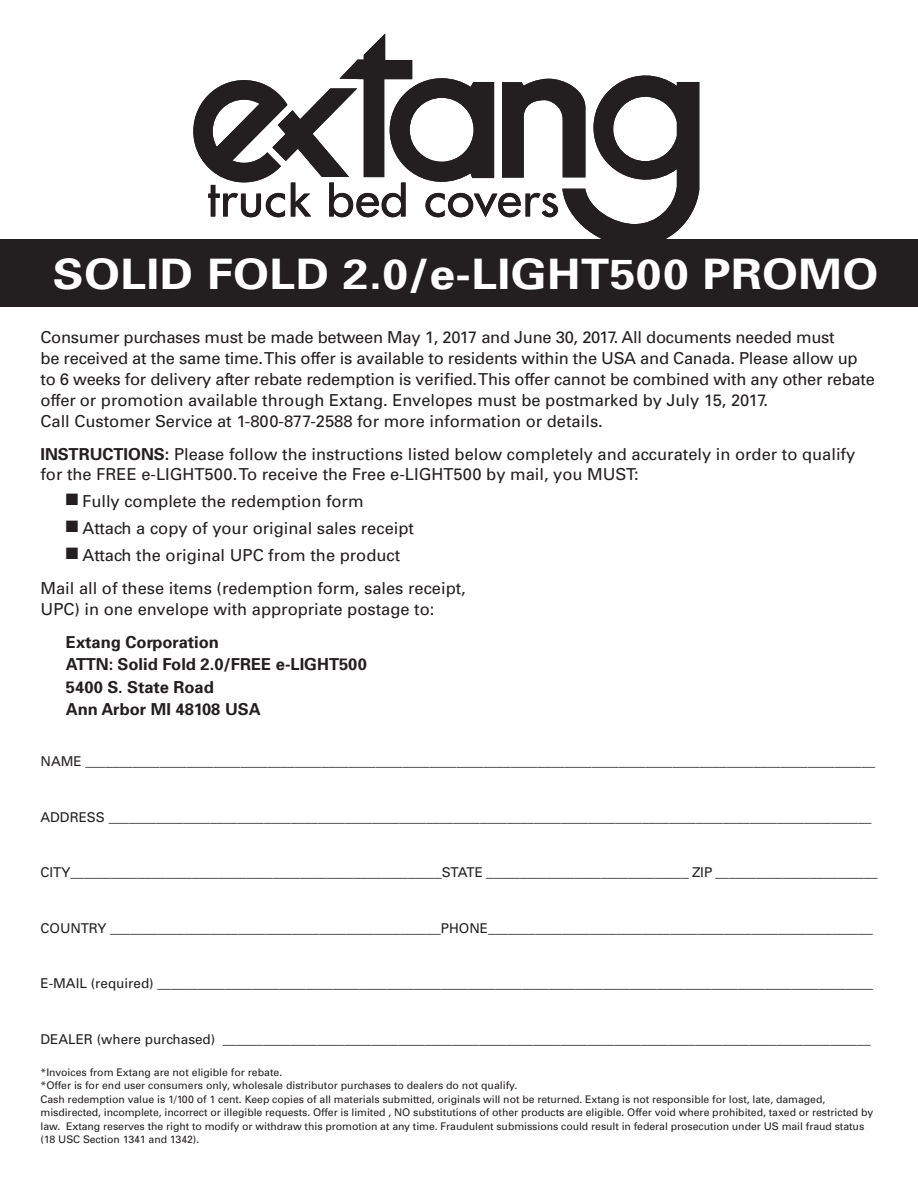
<style>
.page{position:relative;width:918px;height:1188px;background:#fff}
.page>*{position:absolute;margin:0;border:0;box-sizing:border-box;transform-origin:0 0}
.t1{font:700 42px "Univers";letter-spacing:.01em;color:#fff;scale:1.1 1}
.t2{font:16.5px/21px "Univers";color:#231f20}
.t3{font:700 16.5px/22.5px "Univers";color:#231f20}
.t4{font:13.5px "Univers";color:#231f20}
.t5{font:10.5px/13.5px "Univers";letter-spacing:-.005em;color:#231f20}
.s1{font-weight:700}
</style>
<div class="page">
<div style="left:0;top:239px;width:918px;height:67px;background:#231f20"></div>
<svg style="left:193px;top:33px;width:506px;height:206px"></svg>
<h1 class="t1" style="left:53px;top:259px;width:752px">SOLID FOLD 2.0/e-LIGHT500 PROMO</h1>
<p class="t2" style="left:41px;top:328px;width:836px">Consumer purchases must be made between May 1, 2017 and June 30, 2017. All documents needed must<br>be received at the same time. This offer is available to residents within the USA and Canada. Please allow up to 6 weeks for delivery after rebate redemption is verified. This offer cannot be combined with any other rebate offer or promotion available through Extang. Envelopes must be postmarked by July 15, 2017.<br>Call Customer Service at 1-800-877-2588 for more information or details.</p>
<p class="t2" style="left:41px;top:446px;width:816px;line-height:19.5px"><span class="s1">INSTRUCTIONS:</span> Please follow the instructions listed below completely and accurately in order to qualify for the FREE e-LIGHT500. To receive the Free e-LIGHT500 by mail, you MUST:</p>
<p class="t2" style="left:82px;top:489px;width:333px;line-height:27px">Fully complete the redemption form<br>Attach a copy of your original sales receipt<br>Attach the original UPC from the product</p>
<p class="t2" style="left:41px;top:579px;width:427px">Mail all of these items (redemption form, sales receipt,<br>UPC) in one envelope with appropriate postage to:</p>
<p class="t3" style="left:66px;top:632px;width:302px">Extang Corporation<br>ATTN: Solid Fold 2.0/FREE e-LIGHT500<br>5400 S. State Road<br>Ann Arbor MI 48108 USA</p>
<p class="t4" style="left:41px;top:756px;width:836px">NAME _____________________________________________________________________________________________________________________</p>
<p class="t4" style="left:41px;top:812px;width:833px">ADDRESS _________________________________________________________________________________________________________________</p>
<p class="t4" style="left:41px;top:867px;width:839px">CITY_______________________________________________________STATE ______________________________ ZIP ________________________</p>
<p class="t4" style="left:41px;top:923px;width:834px">COUNTRY _________________________________________________PHONE_________________________________________________________</p>
<p class="t4" style="left:41px;top:978px;width:834px">E-MAIL (required) __________________________________________________________________________________________________________</p>
<p class="t4" style="left:41px;top:1034px;width:832px">DEALER (where purchased) ________________________________________________________________________________________________</p>
<p class="t5" style="left:41px;top:1066px;width:834px">*Invoices from Extang are not eligible for rebate.<br>*Offer is for end user consumers only, wholesale distributor purchases to dealers do not qualify.<br>Cash redemption value is 1/100 of 1 cent. Keep copies of all materials submitted, originals will not be returned. Extang is not responsible for lost, late, damaged, misdirected, incomplete, incorrect or illegible requests. Offer is limited , NO substitutions of other products are eligible. Offer void where prohibited, taxed or restricted by law. Extang reserves the right to modify or withdraw this promotion at any time. Fraudulent submissions could result in federal prosecution under US mail fraud status (18 USC Section 1341 and 1342).</p>
</div>
